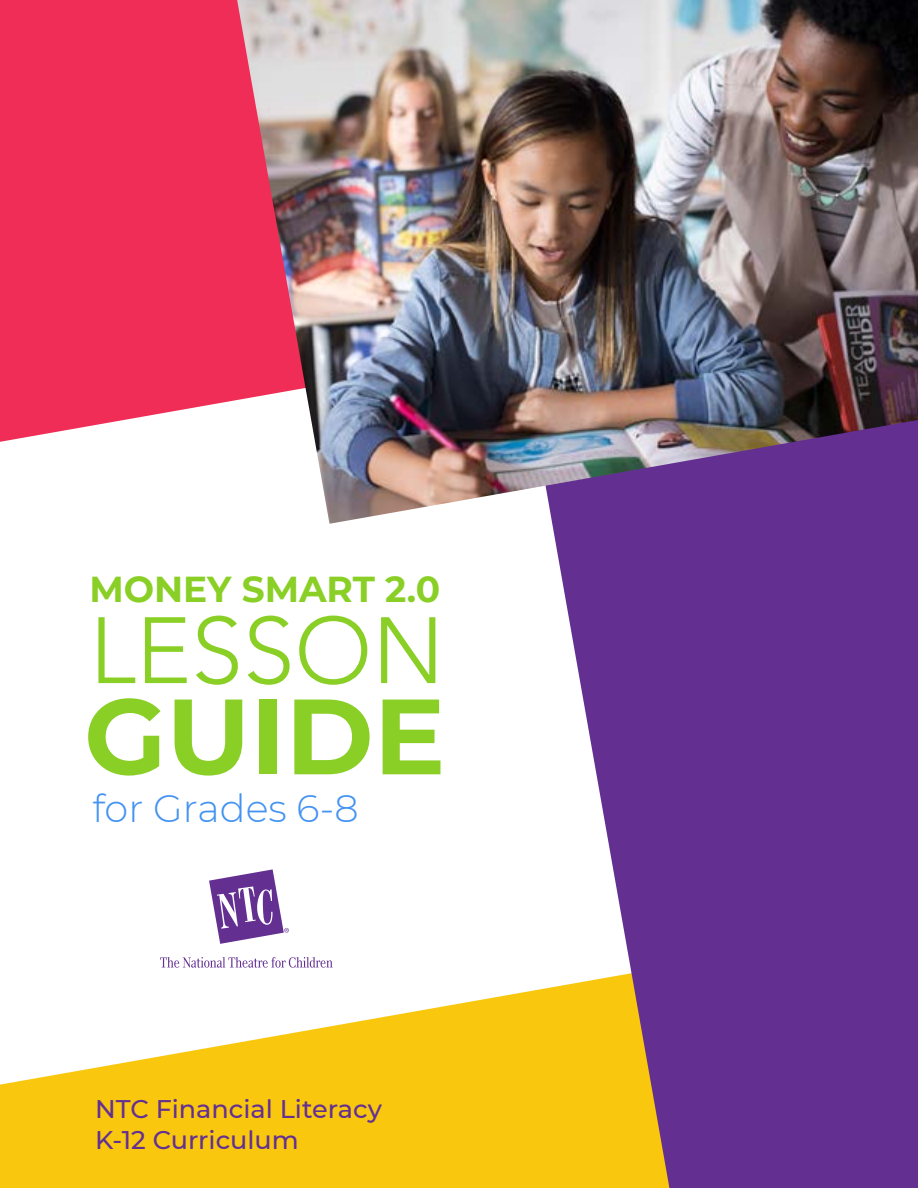
<style>
.page{position:relative;width:918px;height:1188px;background:#fff}
.page>*{position:absolute;margin:0;border:0;box-sizing:border-box;transform-origin:0 0}
.t1{font:700 106.8px "Montserrat";color:#8acf26}
.t2{font:300 93px "Avenir";color:#8acf26}
.t3{font:300 38.25px "Montserrat";color:#4392f1}
.t4{font:700 36px "Montserrat";color:#8acf26}
.t5{font:500 25.5px/30.6px "Montserrat";color:#633092}
</style>
<div class="page">
<svg style="left:0;top:990px;width:533px;height:198px;fill:#f9c80e"></svg>
<svg style="left:533px;top:524px;width:385px;height:664px;background:#835691"></svg>
<div style="left:0;top:0;width:237px;height:442px;background:#ef2d56"></div>
<img style="left:237px;top:0;width:681px;height:524px">
<svg style="left:160px;top:957px;width:173px;height:11px"></svg>
<svg style="left:209px;top:869px;width:80px;height:75px"></svg>
<h3 class="t4" style="left:89px;top:563px;width:352px">MONEY SMART 2.0</h3>
<h2 class="t2" style="left:89px;top:596px;width:356px">LESSON</h2>
<h1 class="t1" style="left:84px;top:659px;width:363px">GUIDE</h1>
<h3 class="t3" style="left:92px;top:782px;width:268px">for Grades 6-8</h3>
<p class="t5" style="left:95px;top:1093px;width:288px">NTC Financial Literacy<br>K-12 Curriculum</p>
</div>
